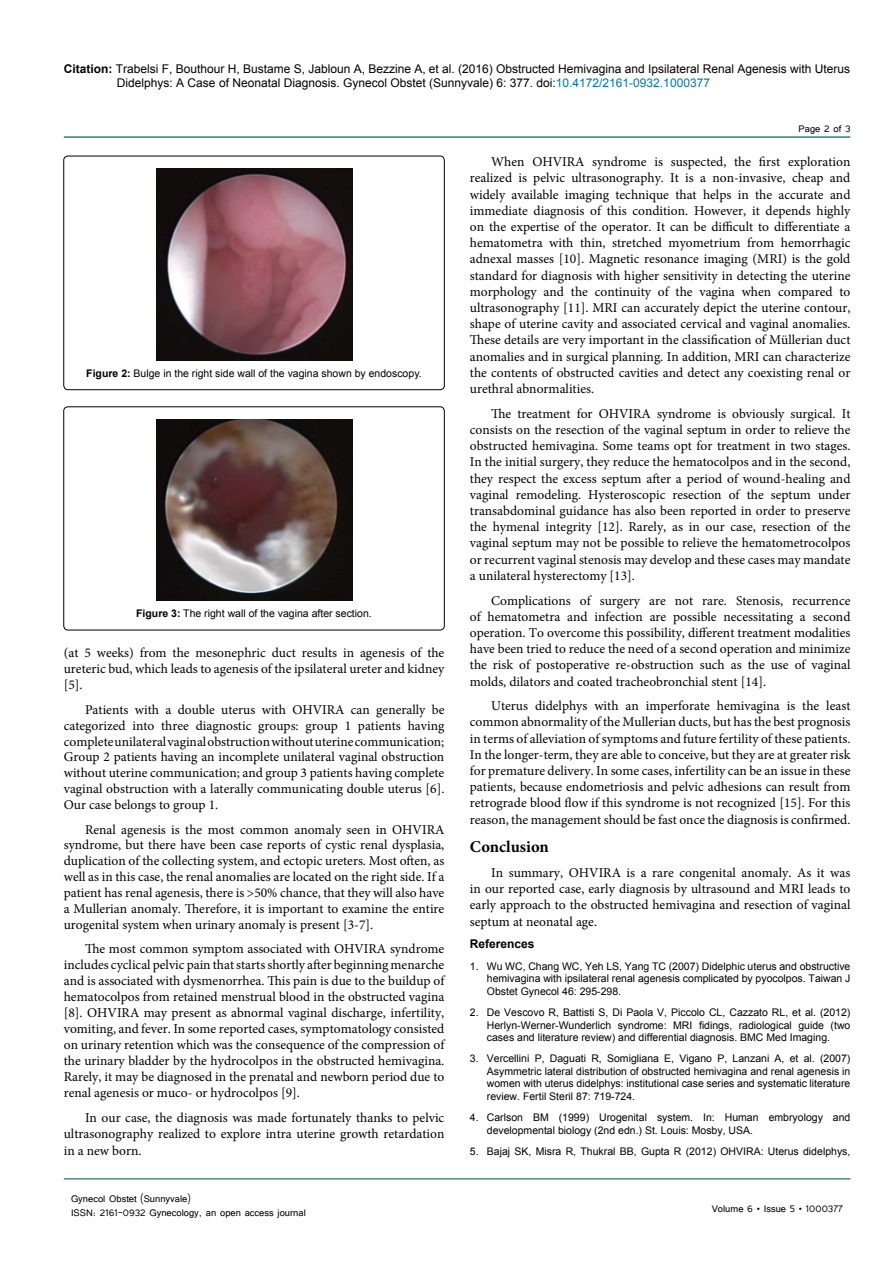
<style>
.page{position:relative;width:893px;height:1263px;background:#fff}
.page>*{position:absolute;margin:0;border:0;box-sizing:border-box;transform-origin:0 0}
.t1{font:700 16.5px "Minion Pro";color:#000}
.t2{font:13.5px/16.2px "Minion Pro";color:#000;text-align:justify}
.t3{font:12px/14.4px "Arial";color:#000}
.t4{font:12px/14.4px "Tunga";color:#000}
.t5{font:700 12px "Arial";color:#000}
.t6{font:10.5px/12.6px "Arial";color:#000;text-align:justify}
.t7{font:8.1px "Arial";color:#000}
.s1{font-weight:700}
.s2{color:#0072bc}
</style>
<div class="page">
<hr style="left:64px;top:136px;width:786px;height:2px;background:#457a73">
<hr style="left:64px;top:1179px;width:786px;height:1px;background:#00455b">
<div style="left:64px;top:156px;width:380px;height:234px;border:1px solid #000;border-radius:4px"></div>
<img style="left:156px;top:169px;width:196px;height:192px">
<div style="left:64px;top:407px;width:380px;height:223px;border:1px solid #000;border-radius:4px"></div>
<img style="left:156px;top:420px;width:196px;height:181px">
<p class="t3" style="left:117px;top:61px;width:735px;text-indent:-53px"><span class="s1">Citation:</span> Trabelsi F, Bouthour H, Bustame S, Jabloun A, Bezzine A, et al. (2016) Obstructed Hemivagina and Ipsilateral Renal Agenesis with Uterus<br>Didelphys: A Case of Neonatal Diagnosis. Gynecol Obstet (Sunnyvale) 6: 377. doi:<span class="s2">10.4172/2161-0932.1000377</span></p>
<p class="t7" style="left:156px;top:365px;width:197px"><span class="s1">Figure 2:</span> Bulge in the right side wall of the vagina</p>
<p class="t6" style="left:86px;top:367px;width:337px"><span class="s1">Figure 2:</span> Bulge in the right side wall of the vagina shown by endoscopy.</p>
<p class="t6" style="left:136px;top:607px;width:237px"><span class="s1">Figure 3:</span> The right wall of the vagina after section.</p>
<p class="t2" style="left:64px;top:644px;width:382px">(at 5 weeks) from the mesonephric duct results in agenesis of the ureteric bud, which leads to agenesis of the ipsilateral ureter and kidney [5].</p>
<p class="t2" style="left:64px;top:701px;width:382px;text-indent:21px">Patients with a double uterus with OHVIRA can generally be categorized into three diagnostic groups: group 1 patients having complete unilateral vaginal obstruction without uterine communication; Group 2 patients having an incomplete unilateral vaginal obstruction without uterine communication; and group 3 patients having complete vaginal obstruction with a laterally communicating double uterus [6].<br>Our case belongs to group 1.</p>
<p class="t2" style="left:64px;top:821px;width:382px;text-indent:21px">Renal agenesis is the most common anomaly seen in OHVIRA syndrome, but there have been case reports of cystic renal dysplasia, duplication of the collecting system, and ectopic ureters. Most often, as well as in this case, the renal anomalies are located on the right side. If a patient has renal agenesis, there is &gt;50% chance, that they will also have a Mullerian anomaly. Therefore, it is important to examine the entire urogenital system when urinary anomaly is present [3-7].</p>
<p class="t2" style="left:64px;top:941px;width:382px;text-indent:21px">The most common symptom associated with OHVIRA syndrome includes cyclical pelvic pain that starts shortly after beginning menarche and is associated with dysmenorrhea. This pain is due to the buildup of hematocolpos from retained menstrual blood in the obstructed vagina [8]. OHVIRA may present as abnormal vaginal discharge, infertility, vomiting, and fever. In some reported cases, symptomatology consisted on urinary retention which was the consequence of the compression of the urinary bladder by the hydrocolpos in the obstructed hemivagina.<br>Rarely, it may be diagnosed in the prenatal and newborn period due to renal agenesis or muco- or hydrocolpos [9].</p>
<p class="t2" style="left:64px;top:1109px;width:382px;line-height:16.6px;text-indent:21px">In our case, the diagnosis was made fortunately thanks to pelvic ultrasonography realized to explore intra uterine growth retardation in a new born.</p>
<p class="t4" style="left:71px;top:1190px;width:236px">Gynecol Obstet (Sunnyvale)<br>ISSN: 2161-0932 Gynecology, an open access journal</p>
<p class="t4" style="left:799px;top:120px;width:53px">Page 2 of 3</p>
<p class="t2" style="left:470px;top:153px;width:382px;text-indent:21px">When OHVIRA syndrome is suspected, the first exploration realized is pelvic ultrasonography. It is a non-invasive, cheap and widely available imaging technique that helps in the accurate and immediate diagnosis of this condition. However, it depends highly on the expertise of the operator. It can be difficult to differentiate a hematometra with thin, stretched myometrium from hemorrhagic adnexal masses [10]. Magnetic resonance imaging (MRI) is the gold standard for diagnosis with higher sensitivity in detecting the uterine morphology and the continuity of the vagina when compared to ultrasonography [11]. MRI can accurately depict the uterine contour, shape of uterine cavity and associated cervical and vaginal anomalies.<br>These details are very important in the classification of Müllerian duct anomalies and in surgical planning. In addition, MRI can characterize the contents of obstructed cavities and detect any coexisting renal or urethral abnormalities.</p>
<p class="t2" style="left:470px;top:405px;width:382px;text-indent:21px">The treatment for OHVIRA syndrome is obviously surgical. It consists on the resection of the vaginal septum in order to relieve the obstructed hemivagina. Some teams opt for treatment in two stages.<br>In the initial surgery, they reduce the hematocolpos and in the second, they respect the excess septum after a period of wound-healing and vaginal remodeling. Hysteroscopic resection of the septum under transabdominal guidance has also been reported in order to preserve the hymenal integrity [12]. Rarely, as in our case, resection of the vaginal septum may not be possible to relieve the hematometrocolpos or recurrent vaginal stenosis may develop and these cases may mandate a unilateral hysterectomy [13].</p>
<p class="t2" style="left:470px;top:592px;width:382px;text-indent:21px">Complications of surgery are not rare. Stenosis, recurrence of hematometra and infection are possible necessitating a second operation. To overcome this possibility, different treatment modalities have been tried to reduce the need of a second operation and minimize the risk of postoperative re-obstruction such as the use of vaginal molds, dilators and coated tracheobronchial stent [14].</p>
<p class="t2" style="left:470px;top:698px;width:382px;text-indent:21px">Uterus didelphys with an imperforate hemivagina is the least common abnormality of the Mullerian ducts, but has the best prognosis in terms of alleviation of symptoms and future fertility of these patients.<br>In the longer-term, they are able to conceive, but they are at greater risk for premature delivery. In some cases, infertility can be an issue in these patients, because endometriosis and pelvic adhesions can result from retrograde blood flow if this syndrome is not recognized [15]. For this reason, the management should be fast once the diagnosis is confirmed.</p>
<p class="t1" style="left:470px;top:835px;width:81px">Conclusion</p>
<p class="t2" style="left:470px;top:865px;width:382px;text-indent:21px">In summary, OHVIRA is a rare congenital anomaly. As it was in our reported case, early diagnosis by ultrasound and MRI leads to early approach to the obstructed hemivagina and resection of vaginal septum at neonatal age.</p>
<p class="t5" style="left:470px;top:936px;width:66px">References</p>
<p class="t6" style="left:487px;top:960px;width:365px;text-indent:-17px">1. Wu WC, Chang WC, Yeh LS, Yang TC (2007) Didelphic uterus and obstructive hemivagina with ipsilateral renal agenesis complicated by pyocolpos. Taiwan J Obstet Gynecol 46: 295-298.</p>
<p class="t6" style="left:487px;top:1006px;width:365px;text-indent:-17px">2. De Vescovo R, Battisti S, Di Paola V, Piccolo CL, Cazzato RL, et al. (2012)<br>Herlyn-Werner-Wunderlich syndrome: MRI fidings, radiological guide (two cases and literature review) and differential diagnosis. BMC Med Imaging.</p>
<p class="t6" style="left:487px;top:1052px;width:365px;text-indent:-17px">3. Vercellini P, Daguati R, Somigliana E, Vigano P, Lanzani A, et al. (2007)<br>Asymmetric lateral distribution of obstructed hemivagina and renal agenesis in women with uterus didelphys: institutional case series and systematic literature review. Fertil Steril 87: 719-724.</p>
<p class="t6" style="left:487px;top:1111px;width:365px;text-indent:-17px">4. Carlson BM (1999) Urogenital system. In: Human embryology and developmental biology (2nd edn.) St. Louis: Mosby, USA.</p>
<p class="t6" style="left:470px;top:1145px;width:382px">5. Bajaj SK, Misra R, Thukral BB, Gupta R (2012) OHVIRA: Uterus didelphys,</p>
<p class="t4" style="left:712px;top:1200px;width:132px">Volume 6 • Issue 5 • 1000377</p>
</div>
